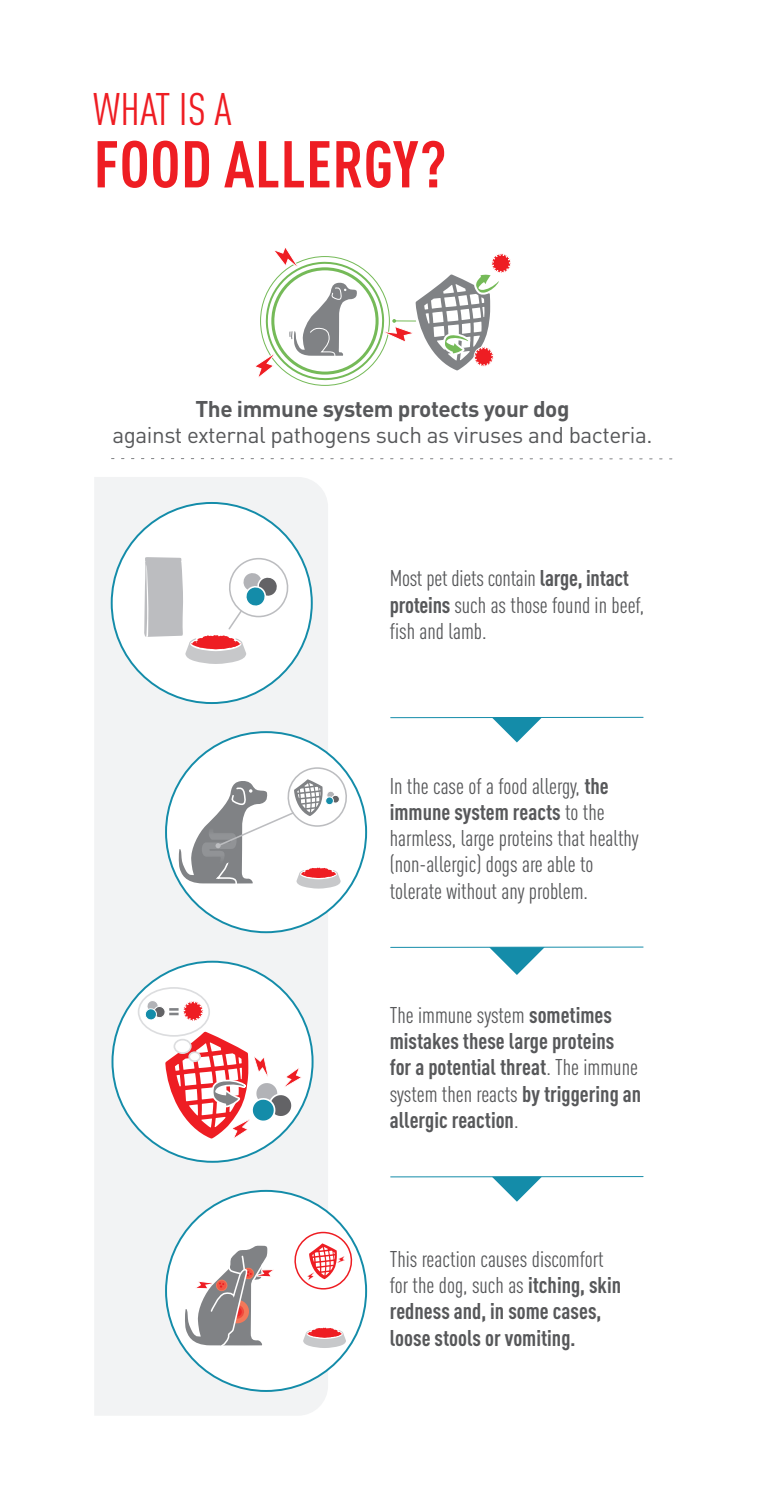
<style>
.page{position:relative;width:765px;height:1485px;background:#fff}
.page>*{position:absolute;margin:0;border:0;box-sizing:border-box;transform-origin:0 0}
.t1{font:700 condensed 65px "DIN Pro";letter-spacing:.01em;color:#ee1d23}
.t2{font:condensed 45px "DIN Pro";letter-spacing:.01em;color:#ee1d23}
.t3{font:700 condensed 22.5px/26.2px "DIN Pro";color:#57585a}
.t4{font:condensed 22.5px/26.2px "DIN Pro";color:#57585a}
.t5{font:22.5px "DIN Pro";letter-spacing:-.02em;color:#57585a}
.t6{font:700 22.5px "DIN Pro";letter-spacing:-.02em;color:#57585a}
.s1{font-weight:700}
.s2{font-weight:400}
</style>
<div class="page">
<div style="left:94px;top:477px;width:234px;height:938px;background:#f2f3f4"></div>
<div style="left:112px;top:503px;width:200px;height:200px;background:#fff;border-radius:50%"></div>
<div style="left:166px;top:732px;width:200px;height:200px;background:#fff;border-radius:50%"></div>
<div style="left:112px;top:962px;width:201px;height:200px;background:#fff;border-radius:50%"></div>
<div style="left:166px;top:1191px;width:200px;height:200px;background:#fff;border-radius:50%"></div>
<svg style="left:255px;top:248px;width:256px;height:135px"></svg>
<svg style="left:144px;top:557px;width:148px;height:107px"></svg>
<svg style="left:178px;top:767px;width:173px;height:122px"></svg>
<svg style="left:138px;top:987px;width:164px;height:152px"></svg>
<svg style="left:185px;top:1245px;width:88px;height:101px"></svg>
<svg style="left:294px;top:1232px;width:58px;height:58px"></svg>
<svg style="left:303px;top:1328px;width:43px;height:20px"></svg>
<hr style="left:391px;top:717px;width:252px;height:1px;background:#148ca9">
<svg style="left:492px;top:718px;width:50px;height:25px"></svg>
<hr style="left:391px;top:947px;width:252px;height:1px;background:#148ca9">
<svg style="left:489px;top:947px;width:56px;height:28px"></svg>
<hr style="left:391px;top:1176px;width:252px;height:1px;background:#148ca9">
<svg style="left:492px;top:1177px;width:50px;height:25px"></svg>
<svg style="left:112px;top:458px;width:560px;height:1px"></svg>
<h2 class="t2" style="left:94px;top:78px;width:139px">WHAT IS A</h2>
<h1 class="t1" style="left:94px;top:117px;width:354px">FOOD ALLERGY?</h1>
<p class="t6" style="left:195px;top:391px;width:376px">The immune system protects your dog</p>
<p class="t5" style="left:112px;top:418px;width:542px">against external pathogens such as viruses and bacteria.</p>
<p class="t4" style="left:390px;top:564px;width:256px">Most pet diets contain <span class="s1">large, intact proteins</span> such as those found in beef, fish and lamb.</p>
<p class="t4" style="left:390px;top:771px;width:251px">In the case of a food allergy, <span class="s1">the immune system reacts</span> to the harmless, large proteins that healthy (non-allergic) dogs are able to tolerate without any problem.</p>
<p class="t3" style="left:390px;top:1000px;width:253px"><span class="s2">The immune system</span> sometimes mistakes these large proteins for a potential threat<span class="s2">. The immune system then reacts</span> by triggering an allergic reaction<span class="s2">.</span></p>
<p class="t3" style="left:390px;top:1244px;width:233px"><span class="s2">This reaction causes discomfort for the dog, such as</span> itching, skin redness and, in some cases, loose stools or vomiting.</p>
</div>
